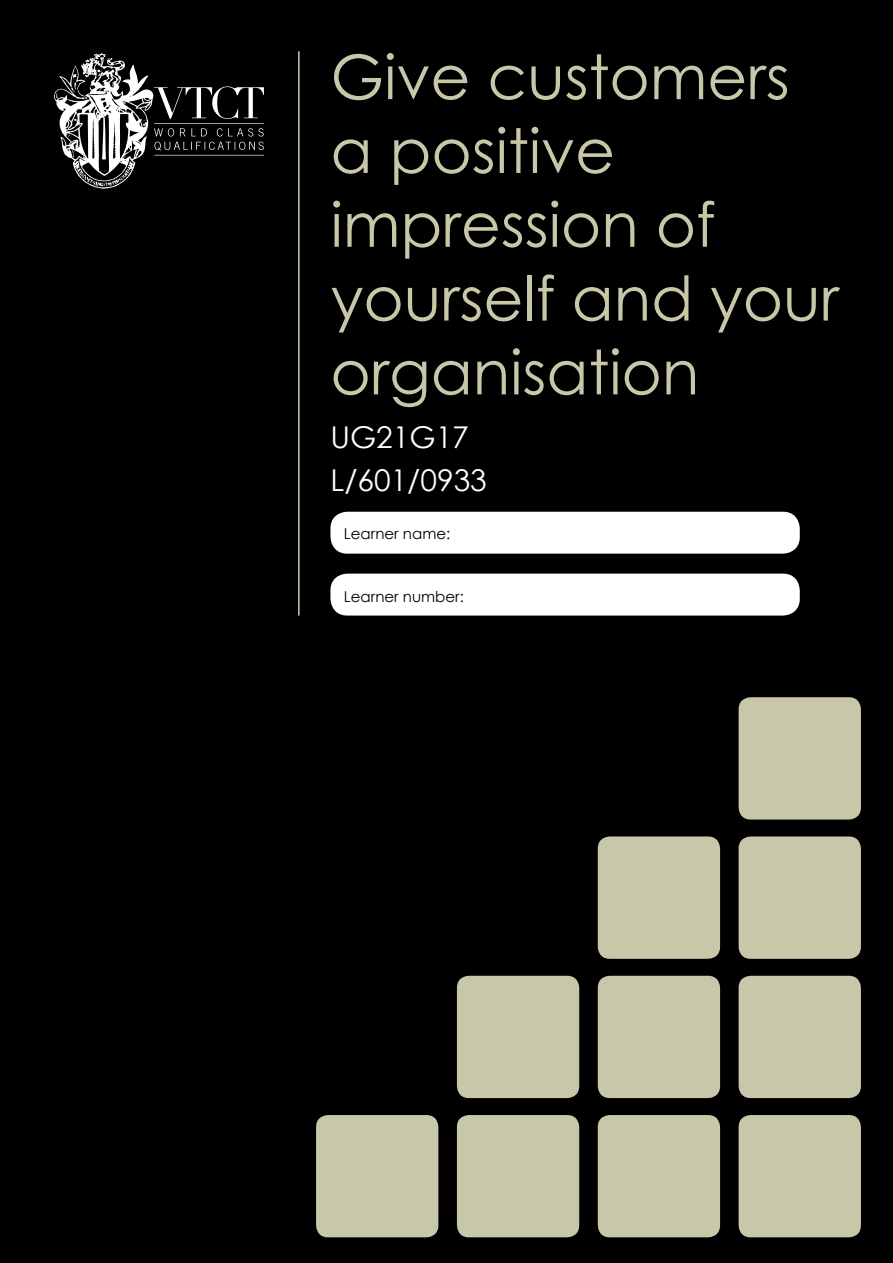
<style>
.page{position:relative;width:893px;height:1263px;background:#000}
.page>*{position:absolute;margin:0;border:0;box-sizing:border-box;transform-origin:0 0}
.t1{font:61.5px/73.8px "Century Gothic";color:#c9c7a9}
.t2{font:30px "Century Gothic";color:#fff}
.t3{font:15px "Century Gothic";color:#000}
</style>
<div class="page">
<div style="left:737px;top:1113px;width:125px;height:126px;background:#c9c7a9;border-radius:14px"></div>
<div style="left:736px;top:1112px;width:128px;height:128px;border:3px solid #000;border-radius:14px"></div>
<div style="left:455px;top:1113px;width:126px;height:126px;background:#c9c7a9;border-radius:14px"></div>
<div style="left:454px;top:1112px;width:128px;height:128px;border:3px solid #000;border-radius:14px"></div>
<div style="left:596px;top:1113px;width:126px;height:126px;background:#c9c7a9;border-radius:14px"></div>
<div style="left:595px;top:1112px;width:128px;height:128px;border:3px solid #000;border-radius:14px"></div>
<div style="left:315px;top:1113px;width:125px;height:126px;background:#c9c7a9;border-radius:14px"></div>
<div style="left:313px;top:1112px;width:128px;height:128px;border:3px solid #000;border-radius:14px"></div>
<div style="left:737px;top:974px;width:125px;height:125px;background:#c9c7a9;border-radius:14px"></div>
<div style="left:736px;top:973px;width:128px;height:128px;border:3px solid #000;border-radius:14px"></div>
<div style="left:455px;top:974px;width:126px;height:125px;background:#c9c7a9;border-radius:14px"></div>
<div style="left:454px;top:973px;width:128px;height:128px;border:3px solid #000;border-radius:14px"></div>
<div style="left:596px;top:974px;width:126px;height:125px;background:#c9c7a9;border-radius:14px"></div>
<div style="left:595px;top:973px;width:128px;height:128px;border:3px solid #000;border-radius:14px"></div>
<div style="left:737px;top:835px;width:125px;height:125px;background:#c9c7a9;border-radius:14px"></div>
<div style="left:736px;top:833px;width:128px;height:129px;border:3px solid #000;border-radius:14px"></div>
<div style="left:596px;top:835px;width:126px;height:125px;background:#c9c7a9;border-radius:14px"></div>
<div style="left:595px;top:833px;width:128px;height:129px;border:3px solid #000;border-radius:14px"></div>
<div style="left:737px;top:696px;width:125px;height:125px;background:#c9c7a9;border-radius:14px"></div>
<div style="left:736px;top:694px;width:128px;height:128px;border:3px solid #000;border-radius:14px"></div>
<div style="left:330px;top:512px;width:470px;height:42px;background:#fff;border-radius:17px"></div>
<div style="left:330px;top:574px;width:470px;height:41px;background:#fff;border-radius:17px"></div>
<hr style="left:298px;top:51px;width:2px;height:564px;background:#c9c7a9">
<svg style="left:54px;top:53px;width:210px;height:136px"></svg>
<p class="t1" style="left:330px;top:39px;width:510px">Give customers a positive impression of yourself and your organisation</p>
<p class="t2" style="left:330px;top:416px;width:140px">UG21G17</p>
<p class="t2" style="left:330px;top:459px;width:158px">L/601/0933</p>
<p class="t3" style="left:344px;top:523px;width:108px">Learner name:</p>
<p class="t3" style="left:344px;top:586px;width:121px">Learner number:</p>
</div>
